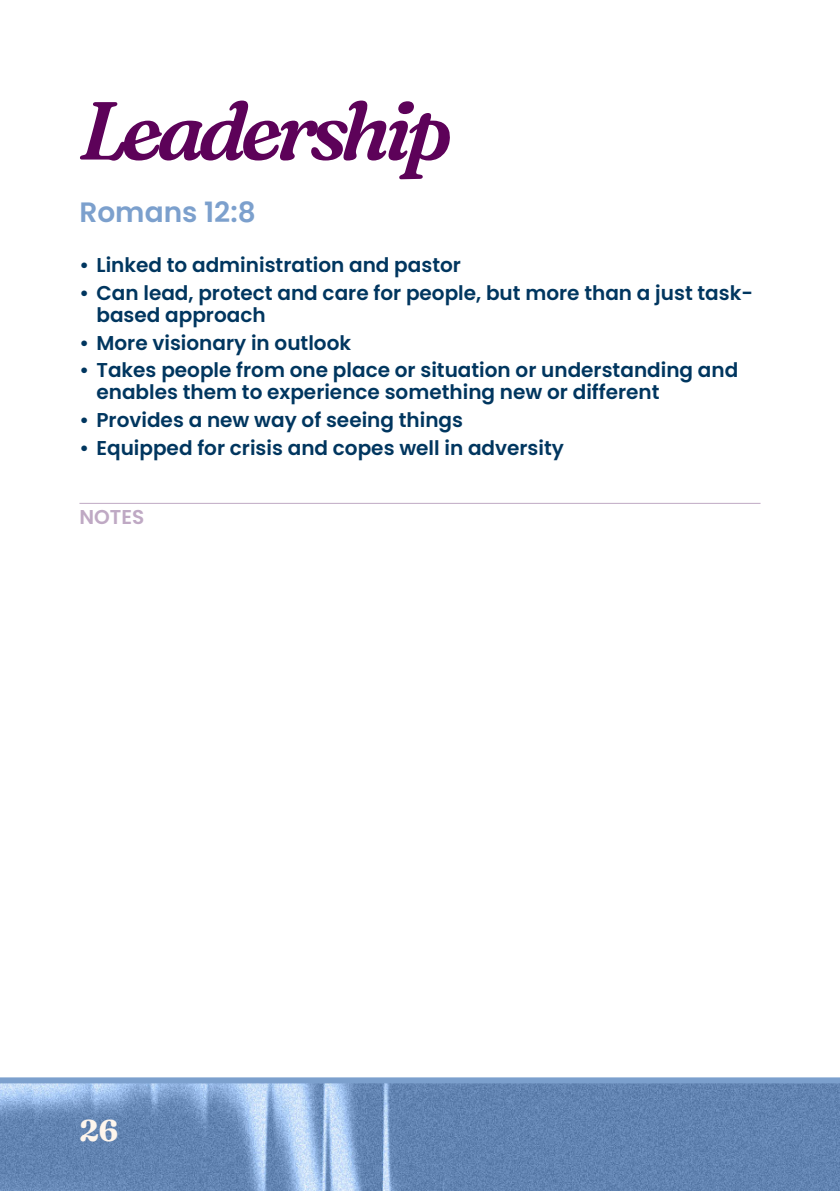
<style>
.page{position:relative;width:840px;height:1191px;background:#fff}
.page>*{position:absolute;margin:0;border:0;box-sizing:border-box;transform-origin:0 0}
.t1{font:italic 900 82px "Fraunces 9 pt";letter-spacing:-.075em;color:#5d0259}
.t2{font:900 30px "Fraunces 9 pt";color:#fef5ec}
.t3{font:600 28px "Poppins";color:#7ca0cd}
.t4{font:600 20px/22px "Poppins";color:#00365f}
.Notes{font:600 20px "Poppins";color:#bfa9c4}
</style>
<div class="page">
<img style="left:0;top:1083px;width:839px;height:108px">
<div style="left:0;top:1077px;width:839px;height:6px;background:#7ca0cd"></div>
<hr style="left:79px;top:503px;width:681px;height:1px;background:#bfa9c4">
<p class="t1" style="left:79px;top:66px;width:374px">Leadership</p>
<p class="t3" style="left:79px;top:196px;width:178px">Romans 12:8</p>
<p class="t4" style="left:79px;top:254px;width:383px">• Linked to administration and pastor</p>
<p class="t4" style="left:96px;top:282px;width:657px;text-indent:-17px">• Can lead, protect and care for people, but more than a just task&shy;based approach</p>
<p class="t4" style="left:79px;top:332px;width:273px">• More visionary in outlook</p>
<p class="t4" style="left:96px;top:359px;width:643px;text-indent:-17px">• Takes people from one place or situation or understanding and enables them to experience something new or different</p>
<p class="t4" style="left:79px;top:409px;width:385px">• Provides a new way of seeing things</p>
<p class="t4" style="left:79px;top:437px;width:486px">• Equipped for crisis and copes well in adversity</p>
<p class="Notes" style="left:79px;top:506px;width:66px">NOTES</p>
<h2 class="t2" style="left:79px;top:1106px;width:40px">26</h2>
</div>
